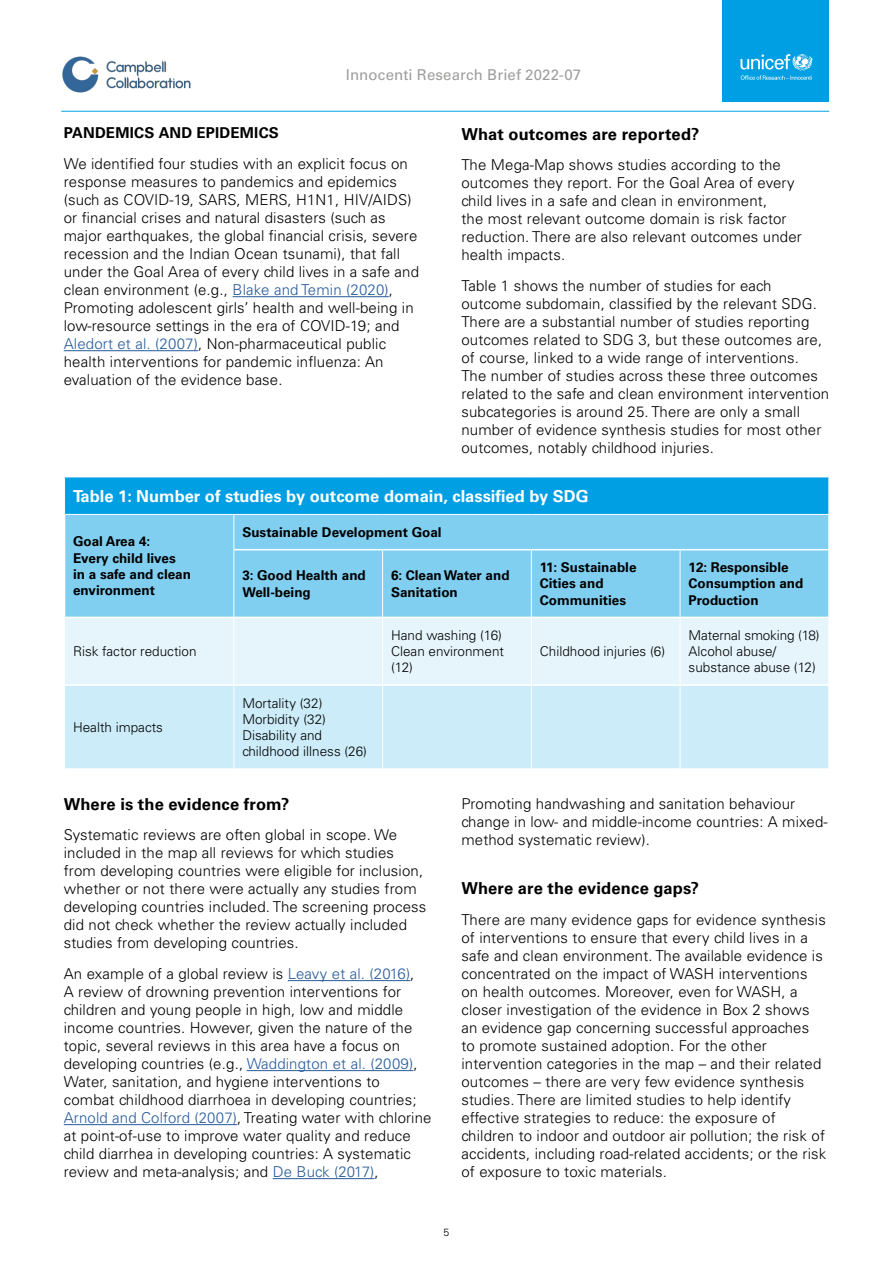
<style>
.page{position:relative;width:893px;height:1263px;background:#fff}
.page>*{position:absolute;margin:0;border:0;box-sizing:border-box;transform-origin:0 0}
.Tit-2{font:700 16.5px "Univers LT Std";letter-spacing:.01em;color:#000}
.Table_-_header{font:700 16.5px "Univers LT Std";color:#fff}
.Body_text{font:300 15px/18px "Univers LT Std";letter-spacing:.01em;color:#000}
.t1{font:15px "Univers LT Std";letter-spacing:.01em;color:#9d9d9c}
.Tit-3{font:700 15px "Univers LT Std";letter-spacing:.015em;color:#000}
.Table_-_text{font:300 13.5px/16.2px "Univers LT Std";color:#000}
.Table_-_text-2{font:700 13.5px/16.2px "Univers LT Std";color:#000}
.Table_-_subheader{font:700 13.5px/16.2px "Univers LT Std";color:#000}
.t2{font:300 10.5px "Univers LT Std";color:#000}
.s1{color:#275b9b}
</style>
<div class="page">
<div style="left:723px;top:0;width:106px;height:101px;background:#009fe3"></div>
<svg style="left:740px;top:54px;width:72px;height:26px"></svg>
<hr style="left:61px;top:111px;width:768px;height:1px;background:#009fe3">
<img style="left:62px;top:56px;width:129px;height:37px">
<hr style="left:233px;top:296px;width:156px;height:1px;background:#275b9b">
<hr style="left:64px;top:350px;width:134px;height:1px;background:#275b9b">
<div style="left:65px;top:477px;width:764px;height:37px;background:#009fe3"></div>
<div style="left:65px;top:515px;width:763px;height:102px;background:#80cff1"></div>
<div style="left:65px;top:618px;width:763px;height:66px;background:#e6f5fc"></div>
<div style="left:65px;top:686px;width:763px;height:82px;background:#ccecf9"></div>
<hr style="left:828px;top:477px;width:1px;height:37px;background:#fff">
<hr style="left:64px;top:477px;width:170px;height:1px;background:#fff">
<hr style="left:234px;top:477px;width:149px;height:1px;background:#fff">
<hr style="left:383px;top:477px;width:148px;height:1px;background:#fff">
<hr style="left:531px;top:477px;width:149px;height:1px;background:#fff">
<hr style="left:680px;top:477px;width:149px;height:1px;background:#fff">
<hr style="left:234px;top:549px;width:149px;height:1px;background:#fff">
<hr style="left:383px;top:549px;width:148px;height:1px;background:#fff">
<hr style="left:531px;top:549px;width:149px;height:1px;background:#fff">
<hr style="left:680px;top:549px;width:148px;height:1px;background:#fff">
<hr style="left:233px;top:515px;width:1px;height:35px;background:#fff">
<hr style="left:233px;top:550px;width:1px;height:67px;background:#fff">
<hr style="left:382px;top:550px;width:1px;height:67px;background:#fff">
<hr style="left:531px;top:550px;width:1px;height:67px;background:#fff">
<hr style="left:680px;top:550px;width:1px;height:67px;background:#fff">
<hr style="left:233px;top:617px;width:1px;height:68px;background:#fff">
<hr style="left:382px;top:617px;width:1px;height:68px;background:#fff">
<hr style="left:531px;top:617px;width:1px;height:68px;background:#fff">
<hr style="left:680px;top:617px;width:1px;height:68px;background:#fff">
<hr style="left:233px;top:685px;width:1px;height:83px;background:#fff">
<hr style="left:382px;top:685px;width:1px;height:83px;background:#fff">
<hr style="left:531px;top:685px;width:1px;height:83px;background:#fff">
<hr style="left:680px;top:685px;width:1px;height:83px;background:#fff">
<hr style="left:288px;top:980px;width:122px;height:1px;background:#275b9b">
<hr style="left:247px;top:1070px;width:166px;height:1px;background:#275b9b">
<hr style="left:64px;top:1124px;width:173px;height:1px;background:#275b9b">
<hr style="left:273px;top:1178px;width:101px;height:1px;background:#275b9b">
<p class="t1" style="left:346px;top:66px;width:237px">Innocenti Research Brief 2022-07</p>
<h3 class="Tit-2" style="left:461px;top:124px;width:239px">What outcomes are reported?</h3>
<p class="Body_text" style="left:461px;top:156px;width:342px">The Mega-Map shows studies according to the outcomes they report. For the Goal Area of every child lives in a safe and clean in environment,<br>the most relevant outcome domain is risk factor reduction. There are also relevant outcomes under health impacts.</p>
<p class="Body_text" style="left:461px;top:277px;width:369px">Table 1 shows the number of studies for each outcome subdomain, classified by the relevant SDG.<br>There are a substantial number of studies reporting outcomes related to SDG 3, but these outcomes are, of course, linked to a wide range of interventions.<br>The number of studies across these three outcomes related to the safe and clean environment intervention subcategories is around 25. There are only a small number of evidence synthesis studies for most other outcomes, notably childhood injuries.</p>
<h3 class="Table_-_header" style="left:73px;top:486px;width:517px">Table 1: Number of studies by outcome domain, classified by SDG</h3>
<h4 class="Table_-_subheader" style="left:73px;top:534px;width:120px">Goal Area 4:<br>Every child lives in a safe and clean environment</h4>
<p class="Tit-3" style="left:64px;top:124px;width:217px">PANDEMICS AND EPIDEMICS</p>
<p class="Body_text" style="left:64px;top:155px;width:357px">We identified four studies with an explicit focus on response measures to pandemics and epidemics (such as COVID-19, SARS, MERS, H1N1, HIV/AIDS) or financial crises and natural disasters (such as major earthquakes, the global financial crisis, severe recession and the Indian Ocean tsunami), that fall under the Goal Area of every child lives in a safe and clean environment (e.g., <span class="s1">Blake and Temin (2020)</span>, Promoting adolescent girls’ health and well-being in low-resource settings in the era of COVID-19; and <span class="s1">Aledort et al. (2007)</span>, Non-pharmaceutical public health interventions for pandemic influenza: An evaluation of the evidence base.</p>
<h4 class="Table_-_subheader" style="left:242px;top:524px;width:201px">Sustainable Development Goal</h4>
<p class="Table_-_text-2" style="left:242px;top:568px;width:125px">3: Good Health and<br>Well-being</p>
<p class="Table_-_text-2" style="left:391px;top:568px;width:120px">6: Clean Water and<br>Sanitation</p>
<p class="Table_-_text-2" style="left:540px;top:559px;width:98px">11: Sustainable<br>Cities and<br>Communities</p>
<p class="Table_-_text-2" style="left:689px;top:559px;width:116px">12: Responsible<br>Consumption and<br>Production</p>
<p class="Table_-_text" style="left:73px;top:643px;width:125px">Risk factor reduction</p>
<p class="Table_-_text" style="left:391px;top:627px;width:112px">Hand washing (16)</p>
<p class="Table_-_text" style="left:391px;top:643px;width:115px">Clean environment (12)</p>
<p class="Table_-_text" style="left:540px;top:643px;width:127px">Childhood injuries (6)</p>
<p class="Table_-_text" style="left:689px;top:627px;width:133px">Maternal smoking (18)</p>
<p class="Table_-_text" style="left:689px;top:643px;width:129px">Alcohol abuse/ substance abuse (12)</p>
<p class="Table_-_text" style="left:242px;top:695px;width:82px">Mortality (32)</p>
<p class="Table_-_text" style="left:242px;top:711px;width:85px">Morbidity (32)</p>
<p class="Table_-_text" style="left:242px;top:727px;width:81px">Disability and</p>
<p class="Table_-_text" style="left:242px;top:743px;width:126px">childhood illness (26)</p>
<h3 class="Tit-2" style="left:64px;top:794px;width:227px">Where is the evidence from?</h3>
<p class="Body_text" style="left:64px;top:826px;width:364px">Systematic reviews are often global in scope. We included in the map all reviews for which studies from developing countries were eligible for inclusion, whether or not there were actually any studies from developing countries included. The screening process did not check whether the review actually included studies from developing countries.</p>
<p class="Body_text" style="left:64px;top:965px;width:369px">An example of a global review is <span class="s1">Leavy et al. (2016)</span>,<br>A review of drowning prevention interventions for children and young people in high, low and middle income countries. However, given the nature of the topic, several reviews in this area have a focus on developing countries (e.g., <span class="s1">Waddington et al. (2009)</span>, Water, sanitation, and hygiene interventions to combat childhood diarrhoea in developing countries; <span class="s1">Arnold and Colford (2007)</span>, Treating water with chlorine at point-of-use to improve water quality and reduce child diarrhea in developing countries: A systematic review and meta-analysis; and <span class="s1">De Buck (2017)</span>,</p>
<p class="Table_-_text" style="left:73px;top:719px;width:92px">Health impacts</p>
<p class="Body_text" style="left:461px;top:794px;width:368px">Promoting handwashing and sanitation behaviour change in low- and middle-income countries: A mixed&shy;method systematic review).</p>
<h3 class="Tit-2" style="left:461px;top:878px;width:239px">Where are the evidence gaps?</h3>
<p class="Body_text" style="left:461px;top:910px;width:367px">There are many evidence gaps for evidence synthesis of interventions to ensure that every child lives in a safe and clean environment. The available evidence is concentrated on the impact of WASH interventions on health outcomes. Moreover, even for WASH, a closer investigation of the evidence in Box 2 shows an evidence gap concerning successful approaches to promote sustained adoption. For the other intervention categories in the map – and their related outcomes – there are very few evidence synthesis studies. There are limited studies to help identify effective strategies to reduce: the exposure of children to indoor and outdoor air pollution; the risk of accidents, including road-related accidents; or the risk of exposure to toxic materials.</p>
<p class="t2" style="left:444px;top:1226px;width:7px">5</p>
</div>
